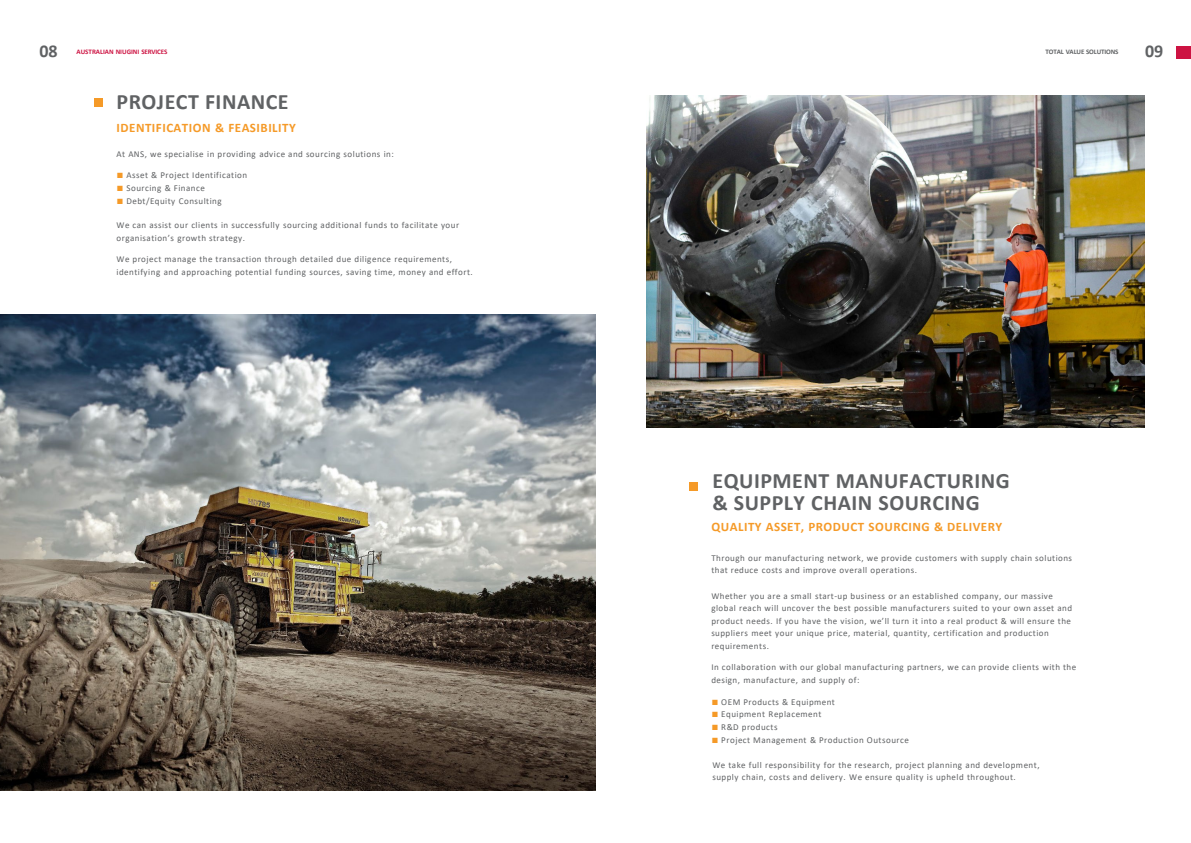
<style>
.page{position:relative;width:1191px;height:843px;background:#fff}
.page>*{position:absolute;margin:0;border:0;box-sizing:border-box;transform-origin:0 0}
.t1{font:700 22px/22px "Calibri";letter-spacing:.02em;color:#606264}
.t2{font:700 18px "Calibri";color:#606264}
.t3{font:700 13px "Calibri";letter-spacing:.04em;color:#f59a28}
.t4{font:9px/12.5px "Calibri";letter-spacing:.05em;color:#606264}
.t5{font:700 7px "Calibri";letter-spacing:-.005em;color:#cd1342}
.t6{font:700 7px "Calibri";letter-spacing:-.02em;color:#606264}
.s1{font-family:"Lucida Sans Unicode";color:#f59a28}
</style>
<div class="page">
<div style="left:689px;top:482px;width:9px;height:8px;background:#f59a28"></div>
<div style="left:1176px;top:46px;width:15px;height:13px;background:#cd1342"></div>
<div style="left:94px;top:98px;width:8px;height:8px;background:#f59a28"></div>
<img style="left:0;top:314px;width:595px;height:475px">
<img style="left:646px;top:95px;width:498px;height:332px">
<p class="t2" style="left:40px;top:38px;width:20px">08</p>
<p class="t5" style="left:77px;top:46px;width:92px">AUSTRALIAN NIUGINI SERVICES</p>
<p class="t6" style="left:1046px;top:46px;width:75px">TOTAL VALUE SOLUTIONS</p>
<p class="t2" style="left:1145px;top:38px;width:20px">09</p>
<p class="t1" style="left:117px;top:90px;width:174px">PROJECT FINANCE</p>
<p class="t3" style="left:117px;top:118px;width:181px">IDENTIFICATION &amp; FEASIBILITY</p>
<p class="t4" style="left:117px;top:147px;width:279px">At ANS, we specialise in providing advice and sourcing solutions in:</p>
<p class="t4" style="left:117px;top:168px;width:132px"><span class="s1">■</span> Asset &amp; Project Identification</p>
<p class="t4" style="left:117px;top:181px;width:90px"><span class="s1">■</span> Sourcing &amp; Finance</p>
<p class="t4" style="left:117px;top:194px;width:107px"><span class="s1">■</span> Debt/Equity Consulting</p>
<p class="t4" style="left:117px;top:219px;width:344px">We can assist our clients in successfully sourcing additional funds to facilitate your organisation’s growth strategy.</p>
<p class="t4" style="left:117px;top:253px;width:358px">We project manage the transaction through detailed due diligence requirements, identifying and approaching potential funding sources, saving time, money and effort.</p>
<p class="t1" style="left:712px;top:469px;width:299px">EQUIPMENT MANUFACTURING &amp; SUPPLY CHAIN SOURCING</p>
<p class="t3" style="left:711px;top:517px;width:292px">QUALITY ASSET, PRODUCT SOURCING &amp; DELIVERY</p>
<p class="t4" style="left:711px;top:551px;width:362px">Through our manufacturing network, we provide customers with supply chain solutions that reduce costs and improve overall operations.</p>
<p class="t4" style="left:711px;top:589px;width:362px">Whether you are a small start-up business or an established company, our massive global reach will uncover the best possible manufacturers suited to your own asset and product needs. If you have the vision, we’ll turn it into a real product &amp; will ensure the suppliers meet your unique price, material, quantity, certification and production requirements.</p>
<p class="t4" style="left:711px;top:660px;width:366px">In collaboration with our global manufacturing partners, we can provide clients with the design, manufacture, and supply of:</p>
<p class="t4" style="left:711px;top:694px;width:125px"><span class="s1">■</span> OEM Products &amp; Equipment</p>
<p class="t4" style="left:711px;top:707px;width:112px"><span class="s1">■</span> Equipment Replacement</p>
<p class="t4" style="left:711px;top:720px;width:68px"><span class="s1">■</span> R&amp;D products</p>
<p class="t4" style="left:711px;top:733px;width:199px"><span class="s1">■</span> Project Management &amp; Production Outsource</p>
<p class="t4" style="left:712px;top:757px;width:329px">We take full responsibility for the research, project planning and development, supply chain, costs and delivery. We ensure quality is upheld throughout.</p>
</div>
